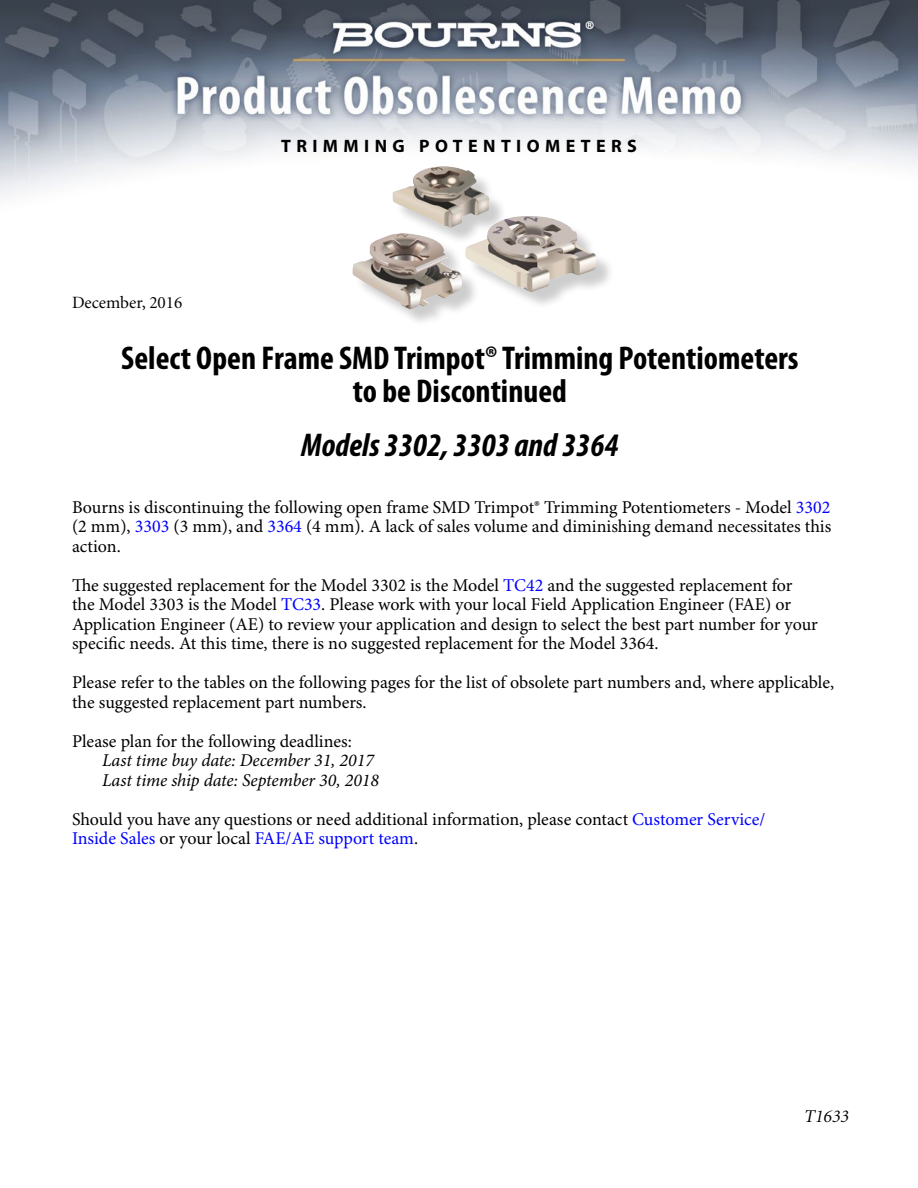
<style>
.page{position:relative;width:918px;height:1188px;background:#fff}
.page>*{position:absolute;margin:0;border:0;box-sizing:border-box;transform-origin:0 0}
.t1{font:700 condensed 33px/33px "Myriad Pro";color:#000;text-align:center}
.t2{font:italic 700 condensed 33px "Myriad Pro";color:#000}
.t3{font:18px/19.5px "Minion Pro";color:#000}
.t4{font:italic 18px/19.5px "Minion Pro";letter-spacing:-.005em;color:#000}
.t5{font:700 18px "Myriad Pro";letter-spacing:.3em;color:#000}
.t6{font:italic 18px "Minion";color:#000}
.t7{font:17.25px "Minion";color:#000}
.s1{color:#00f}
</style>
<div class="page">
<img style="left:0;top:0;width:918px;height:197px">
<div style="left:355px;top:169px;width:260px;height:158px;background:#000;opacity:.2"></div>
<img style="left:393px;top:166px;width:96px;height:62px">
<img style="left:353px;top:233px;width:47px;height:56px">
<img style="left:465px;top:216px;width:131px;height:76px">
<p class="t5" style="left:281px;top:134px;width:357px">TRIMMING POTENTIOMETERS</p>
<p class="t7" style="left:72px;top:294px;width:112px">December, 2016</p>
<h1 class="t1" style="left:121px;top:342px;width:679px">Select Open Frame SMD Trimpot® Trimming Potentiometers to be Discontinued</h1>
<h1 class="t2" style="left:301px;top:428px;width:319px">Models 3302, 3303 and 3364</h1>
<p class="t3" style="left:72px;top:498px;width:761px;text-align:justify">Bourns is discontinuing the following open frame SMD Trimpot® Trimming Potentiometers - Model <span class="s1">3302 </span>(2 mm), <span class="s1">3303</span> (3 mm), and <span class="s1">3364</span> (4 mm). A lack of sales volume and diminishing demand necessitates this action.</p>
<p class="t3" style="left:72px;top:576px;width:747px">The suggested replacement for the Model 3302 is the Model <span class="s1">TC42</span> and the suggested replacement for the Model 3303 is the Model <span class="s1">TC33</span>. Please work with your local Field Application Engineer (FAE) or Application Engineer (AE) to review your application and design to select the best part number for your specific needs. At this time, there is no suggested replacement for the Model 3364.</p>
<p class="t3" style="left:72px;top:674px;width:764px">Please refer to the tables on the following pages for the list of obsolete part numbers and, where applicable, the suggested replacement part numbers.</p>
<p class="t3" style="left:72px;top:732px;width:281px">Please plan for the following deadlines:</p>
<p class="t4" style="left:102px;top:751px;width:279px">Last time buy date: December 31, 2017<br>Last time ship date: September 30, 2018</p>
<p class="t3" style="left:72px;top:810px;width:695px">Should you have any questions or need additional information, please contact <span class="s1">Customer Service/<br>Inside Sales</span> or your local <span class="s1">FAE/AE support team</span>.</p>
<p class="t6" style="left:804px;top:1107px;width:46px">T1633</p>
</div>
